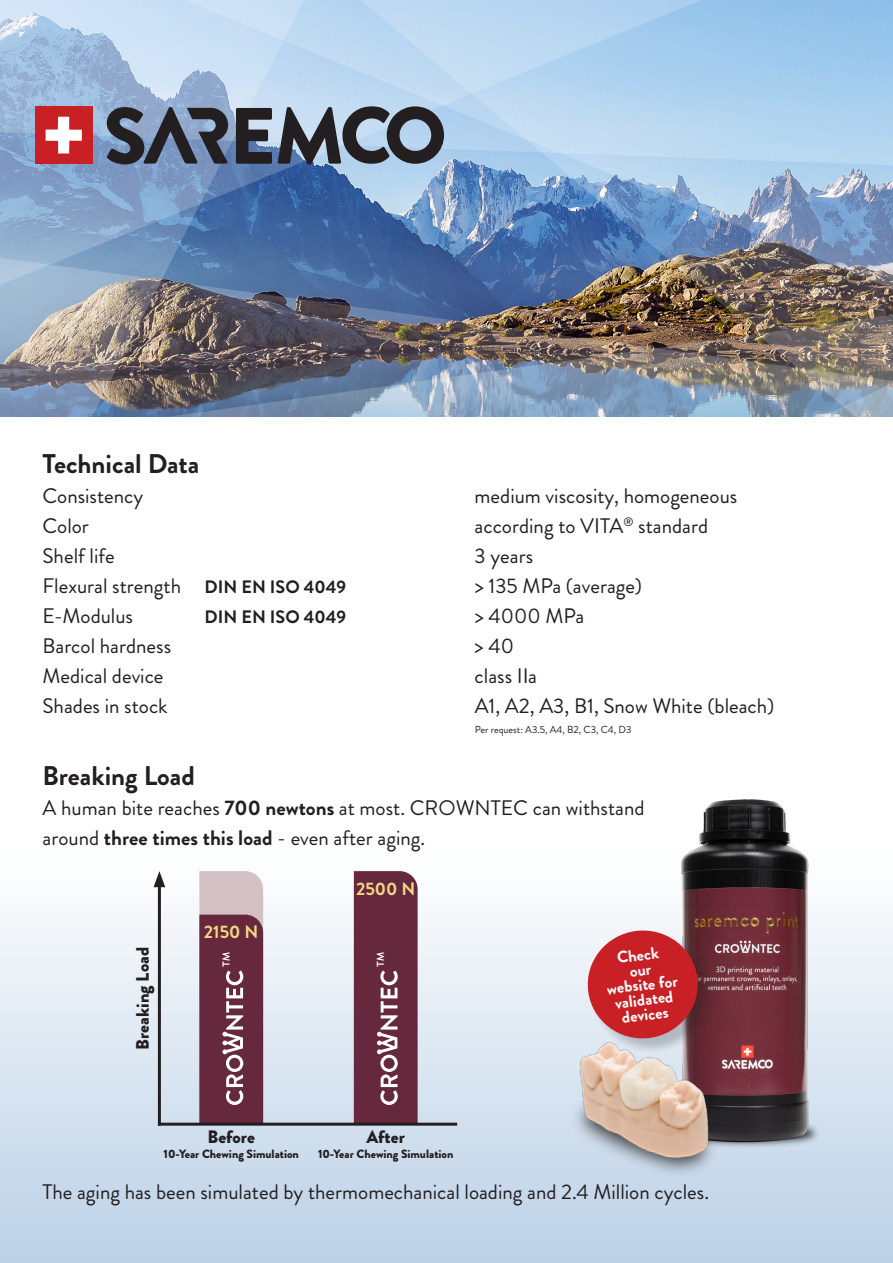
<style>
.page{position:relative;width:893px;height:1263px;background:#fff}
.page>*{position:absolute;margin:0;border:0;box-sizing:border-box;transform-origin:0 0}
.t1{font:700 27px "Brandon Grotesque";color:#231f20}
.t2{font:23.7px "Brandon Grotesque";color:#fff}
.t3{font:21px "Brandon Grotesque";color:#231f20}
.t4{font:900 18px "Brandon Grotesque";color:#231f20}
.t5{font:700 18px "Brandon Grotesque";color:#231f20}
.t6{font:700 18px "Brandon Grotesque";color:#f3d683}
.t7{font:700 16.5px/15px "Brandon Grotesque";color:#fff;text-align:center}
.t8{font:900 12px "Brandon Grotesque";color:#231f20}
.t9{font:10.2px "Brandon Grotesque";color:#231f20}
.s1{font-weight:700;font-size:18px}
.s2{font-weight:700}
</style>
<div class="page">
<svg style="left:310px;top:166px;width:583px;height:90px;background:#7496c1"></svg>
<svg style="left:310px;top:0;width:583px;height:166px;background:#b0d2ef"></svg>
<svg style="left:0;top:0;width:310px;height:256px;background:#95b1d4"></svg>
<svg style="left:236px;top:108px;width:36px;height:56px;background:#454952"></svg>
<svg style="left:278px;top:106px;width:166px;height:59px;background:#6a7683"></svg>
<svg style="left:105px;top:107px;width:124px;height:57px;background:#556175"></svg>
<div style="left:35px;top:106px;width:57px;height:58px;background:#c92026"></div>
<svg style="left:46px;top:117px;width:36px;height:36px"></svg>
<div style="left:0;top:849px;width:893px;height:414px;background:linear-gradient(to bottom,#fff,#bcd0e6)"></div>
<img style="left:0;top:256px;width:893px;height:161px">
<img style="left:627px;top:799px;width:234px;height:368px">
<img style="left:512px;top:1025px;width:252px;height:173px">
<div style="left:589px;top:931px;width:126px;height:124px;background:#231f20;opacity:.25"></div>
<svg style="left:585px;top:928px;width:115px;height:113px;background:#c3484e"></svg>
<svg style="left:199px;top:871px;width:64px;height:252px;background:#845364"></svg>
<hr style="left:158px;top:881px;width:3px;height:244px;background:#231f20">
<svg style="left:154px;top:871px;width:11px;height:16px"></svg>
<svg style="left:354px;top:871px;width:64px;height:252px;background:#6f364a"></svg>
<hr style="left:158px;top:1123px;width:299px;height:3px;background:#231f20">
<p class="t1" style="left:43px;top:445px;width:158px">Technical Data</p>
<p class="t3" style="left:43px;top:482px;width:102px">Consistency</p>
<p class="t3" style="left:475px;top:482px;width:264px">medium viscosity, homogeneous</p>
<p class="t3" style="left:43px;top:512px;width:48px">Color</p>
<p class="t3" style="left:475px;top:512px;width:235px">according to VITA<sup>®</sup> standard</p>
<p class="t3" style="left:43px;top:542px;width:74px">Shelf life</p>
<p class="t3" style="left:475px;top:542px;width:60px">3 years</p>
<p class="t3" style="left:43px;top:572px;width:305px">Flexural strength <span class="s1">DIN EN ISO 4049</span></p>
<p class="t3" style="left:475px;top:572px;width:169px">&gt; 135 MPa (average)</p>
<p class="t3" style="left:43px;top:602px;width:92px">E-Modulus</p>
<p class="t5" style="left:205px;top:605px;width:143px">DIN EN ISO 4049</p>
<p class="t3" style="left:475px;top:602px;width:111px">&gt; 4000 MPa</p>
<p class="t3" style="left:43px;top:632px;width:130px">Barcol hardness</p>
<p class="t3" style="left:475px;top:632px;width:41px">&gt; 40</p>
<p class="t3" style="left:43px;top:662px;width:122px">Medical device</p>
<p class="t3" style="left:475px;top:662px;width:64px">class IIa</p>
<p class="t3" style="left:43px;top:692px;width:127px">Shades in stock</p>
<p class="t3" style="left:475px;top:692px;width:301px">A1, A2, A3, B1, Snow White (bleach)</p>
<p class="t9" style="left:475px;top:722px;width:158px">Per request: A3.5, A4, B2, C3, C4, D3</p>
<p class="t1" style="left:43px;top:757px;width:154px">Breaking Load</p>
<p class="t3" style="left:43px;top:793px;width:603px">A human bite reaches <span class="s2">700 newtons</span> at most. CROWNTEC can withstand</p>
<p class="t3" style="left:43px;top:823px;width:384px">around <span class="s2">three times this load</span> - even after aging.</p>
<p class="t4" style="left:130px;top:1050px;width:104px;rotate:-90deg">Breaking Load</p>
<p class="t6" style="left:204px;top:919px;width:56px">2150 N</p>
<p class="t2" style="left:215px;top:968px;width:19px;rotate:-90deg">™</p>
<p class="t6" style="left:356px;top:876px;width:61px">2500 N</p>
<p class="t2" style="left:369px;top:968px;width:19px;rotate:-90deg">™</p>
<p class="t4" style="left:208px;top:1124px;width:49px">Before</p>
<p class="t8" style="left:164px;top:1145px;width:137px">10-Year Chewing Simulation</p>
<p class="t4" style="left:366px;top:1123px;width:40px">After</p>
<p class="t8" style="left:318px;top:1145px;width:137px">10-Year Chewing Simulation</p>
<p class="t7" style="left:602px;top:952px;width:73px;rotate:-7deg">Check<br>our website for validated</p>
<p class="t7" style="left:621px;top:1010px;width:48px;rotate:-7deg">devices</p>
<p class="t3" style="left:43px;top:1177px;width:668px">The aging has been simulated by thermomechanical loading and 2.4 Million cycles.</p>
</div>
